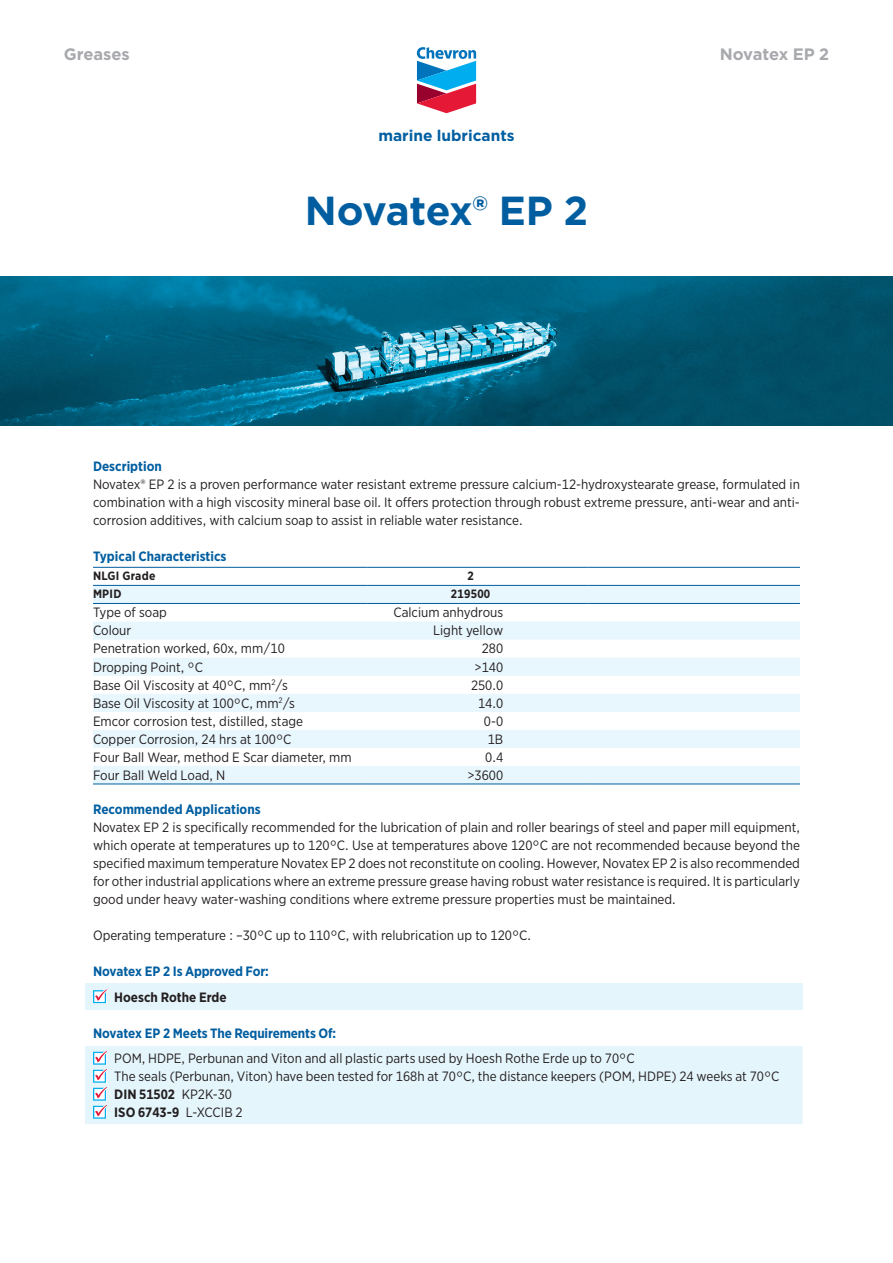
<style>
.page{position:relative;width:893px;height:1263px;background:#fff}
.page>*{position:absolute;margin:0;border:0;box-sizing:border-box;transform-origin:0 0}
.t1{font:700 40.5px "Gotham";letter-spacing:-.015em;color:#005ea0}
.t2{font:700 16.5px "Gotham";color:#a8a9ad}
.t3{font:700 15.45px "Gotham";color:#005ea0}
.t4{font:13.5px/18px "Gotham Narrow";color:#231f20;text-align:justify}
.t5{font:700 13.5px "Gotham Narrow";color:#005ea0}
.t6{font:700 13.5px "Gotham Narrow";color:#231f20}
.t7{font:700 12px "Gotham Narrow";letter-spacing:.02em;color:#231f20}
.s1{font-weight:700}
</style>
<div class="page">
<svg style="left:417px;top:47px;width:59px;height:66px"></svg>
<div style="left:85px;top:983px;width:718px;height:27px;background:#e5f5fc"></div>
<div style="left:85px;top:1046px;width:718px;height:78px;background:#e5f5fc"></div>
<svg style="left:93px;top:586px;width:707px;height:198px;fill:#e8f6fd"></svg>
<hr style="left:93px;top:567px;width:274px;height:1px;background:#005ea0">
<hr style="left:367px;top:567px;width:221px;height:1px;background:#005ea0">
<hr style="left:588px;top:567px;width:212px;height:1px;background:#005ea0">
<hr style="left:93px;top:784px;width:274px;height:1px;background:#005ea0">
<hr style="left:367px;top:784px;width:221px;height:1px;background:#005ea0">
<hr style="left:588px;top:784px;width:212px;height:1px;background:#005ea0">
<hr style="left:93px;top:585px;width:274px;height:1px;background:#005ea0">
<hr style="left:367px;top:585px;width:221px;height:1px;background:#005ea0">
<hr style="left:588px;top:585px;width:212px;height:1px;background:#005ea0">
<hr style="left:93px;top:603px;width:274px;height:1px;background:#005ea0">
<hr style="left:367px;top:603px;width:221px;height:1px;background:#005ea0">
<hr style="left:588px;top:603px;width:212px;height:1px;background:#005ea0">
<svg style="left:93px;top:989px;width:14px;height:14px"></svg>
<svg style="left:93px;top:1051px;width:14px;height:68px"></svg>
<img style="left:0;top:276px;width:893px;height:149px">
<p class="t2" style="left:64px;top:43px;width:68px">Greases</p>
<p class="t2" style="left:720px;top:43px;width:111px">Novatex EP 2</p>
<p class="t3" style="left:378px;top:125px;width:138px">marine lubricants</p>
<h1 class="t1" style="left:305px;top:183px;width:285px">Novatex® EP 2</h1>
<p class="t5" style="left:93px;top:458px;width:70px">Description</p>
<p class="t4" style="left:93px;top:475px;width:708px">Novatex® EP 2 is a proven performance water resistant extreme pressure calcium-12-hydroxystearate grease, formulated in combination with a high viscosity mineral base oil. It offers protection through robust extreme pressure, anti-wear and anti&shy;corrosion additives, with calcium soap to assist in reliable water resistance.</p>
<p class="t5" style="left:93px;top:548px;width:135px">Typical Characteristics</p>
<p class="t7" style="left:93px;top:568px;width:64px">NLGI Grade</p>
<p class="t7" style="left:467px;top:568px;width:8px">2</p>
<p class="t7" style="left:93px;top:586px;width:30px">MPID</p>
<p class="t7" style="left:451px;top:586px;width:41px">219500</p>
<p class="t4" style="left:93px;top:603px;width:75px">Type of soap</p>
<p class="t4" style="left:393px;top:603px;width:111px">Calcium anhydrous</p>
<p class="t4" style="left:93px;top:621px;width:40px">Colour</p>
<p class="t4" style="left:433px;top:621px;width:72px">Light yellow</p>
<p class="t4" style="left:93px;top:639px;width:193px">Penetration worked, 60x, mm/10</p>
<p class="t4" style="left:482px;top:639px;width:23px">280</p>
<p class="t4" style="left:93px;top:657px;width:112px">Dropping Point, °C</p>
<p class="t4" style="left:475px;top:657px;width:30px">&gt;140</p>
<p class="t4" style="left:93px;top:675px;width:196px">Base Oil Viscosity at 40°C, mm<sup>2</sup>/s</p>
<p class="t4" style="left:471px;top:675px;width:34px">250.0</p>
<p class="t4" style="left:93px;top:694px;width:203px">Base Oil Viscosity at 100°C, mm<sup>2</sup>/s</p>
<p class="t4" style="left:478px;top:694px;width:27px">14.0</p>
<p class="t4" style="left:93px;top:712px;width:212px">Emcor corrosion test, distilled, stage</p>
<p class="t4" style="left:484px;top:712px;width:21px">0-0</p>
<p class="t4" style="left:93px;top:730px;width:200px">Copper Corrosion, 24 hrs at 100°C</p>
<p class="t4" style="left:488px;top:730px;width:17px">1B</p>
<p class="t4" style="left:93px;top:748px;width:260px">Four Ball Wear, method E Scar diameter, mm</p>
<p class="t4" style="left:485px;top:748px;width:19px">0.4</p>
<p class="t4" style="left:93px;top:766px;width:134px">Four Ball Weld Load, N</p>
<p class="t4" style="left:467px;top:766px;width:37px">&gt;3600</p>
<p class="t5" style="left:93px;top:801px;width:169px">Recommended Applications</p>
<p class="t4" style="left:93px;top:818px;width:708px">Novatex EP 2 is specifically recommended for the lubrication of plain and roller bearings of steel and paper mill equipment, which operate at temperatures up to 120°C. Use at temperatures above 120°C are not recommended because beyond the specified maximum temperature Novatex EP 2 does not reconstitute on cooling. However, Novatex EP 2 is also recommended for other industrial applications where an extreme pressure grease having robust water resistance is required. It is particularly good under heavy water-washing conditions where extreme pressure properties must be maintained.</p>
<p class="t4" style="left:93px;top:926px;width:440px">Operating temperature : –30°C up to 110°C, with relubrication up to 120°C.</p>
<p class="t5" style="left:93px;top:963px;width:177px">Novatex EP 2 Is Approved For:</p>
<p class="t6" style="left:114px;top:988px;width:114px">Hoesch Rothe Erde</p>
<p class="t5" style="left:93px;top:1024px;width:244px">Novatex EP 2 Meets The Requirements Of:</p>
<p class="t4" style="left:114px;top:1049px;width:667px;text-align:left">POM, HDPE, Perbunan and Viton and all plastic parts used by Hoesh Rothe Erde up to 70°C<br>The seals (Perbunan, Viton) have been tested for 168h at 70°C, the distance keepers (POM, HDPE) 24 weeks at 70°C <span class="s1">DIN 51502</span> KP2K-30<br><span class="s1">ISO 6743-9</span> L-XCCIB 2</p>
</div>
